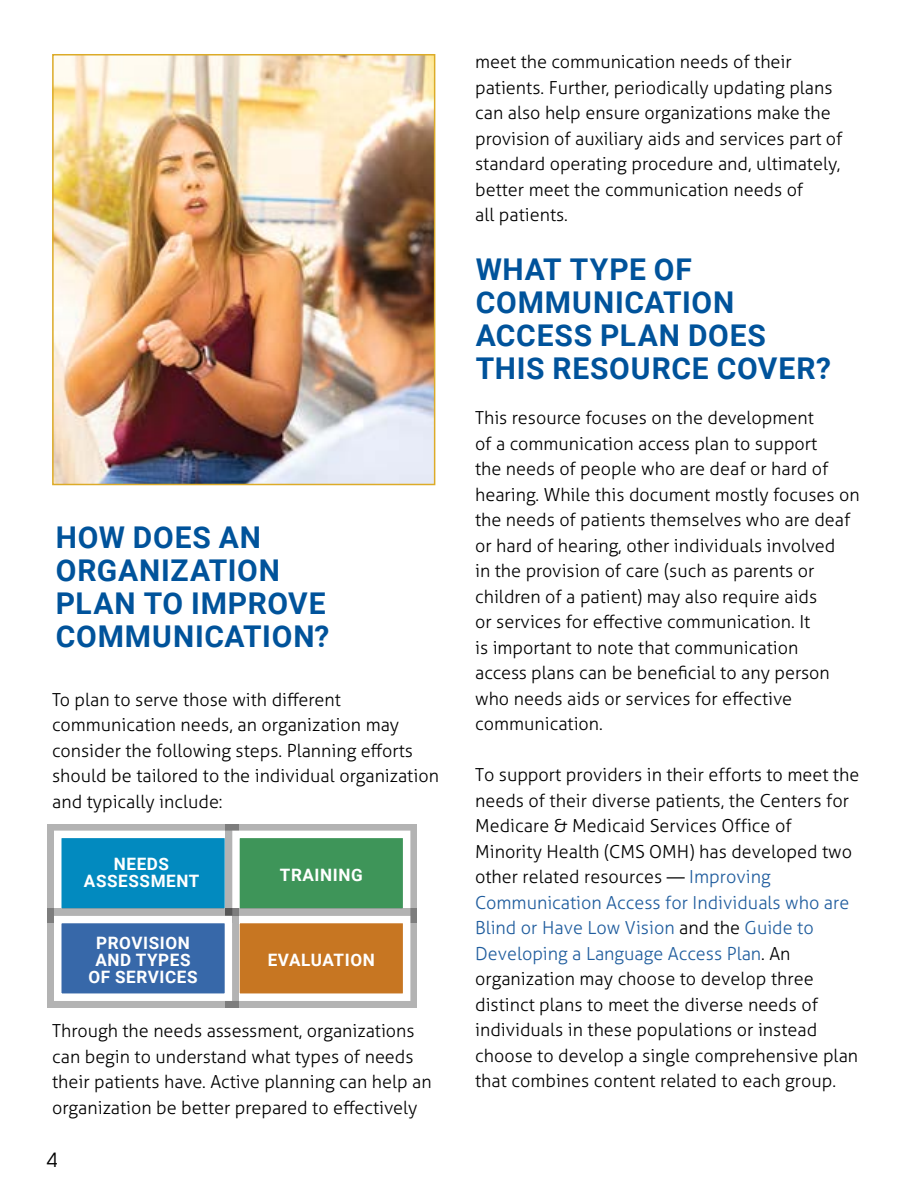
<style>
.page{position:relative;width:918px;height:1188px;background:#fff}
.page>*{position:absolute;margin:0;border:0;box-sizing:border-box;transform-origin:0 0}
.t1{font:700 30px/33px "Roboto";letter-spacing:.025em;color:#00539b}
.t2{font:19.5px "Te X Gyre Adventor";color:#000}
.t3{font:300 18px/25.5px "Aller";color:#000}
.t4{font:300 18px "Aller";color:#205d9e}
.t5{font:300 18px/25.5px "Aller";color:#fff}
.t6{font:700 17.1px/17.1px "Roboto";letter-spacing:.035em;color:#fff;text-align:center}
.s1{color:#205d9e}
.s2{color:#215e9e}
</style>
<div class="page">
<div style="left:47px;top:824px;width:192px;height:99px;background:#000;opacity:.3"></div>
<div style="left:54px;top:831px;width:178px;height:85px;background:#028abf;border:8px solid #fff"></div>
<div style="left:225px;top:824px;width:192px;height:99px;background:#000;opacity:.3"></div>
<div style="left:232px;top:831px;width:178px;height:85px;background:#3e9559;border:8px solid #fff"></div>
<div style="left:225px;top:909px;width:192px;height:99px;background:#b3b3b3"></div>
<div style="left:232px;top:916px;width:178px;height:85px;background:#c77622;border:8px solid #fff"></div>
<div style="left:47px;top:909px;width:192px;height:99px;background:#000;opacity:.3"></div>
<div style="left:54px;top:916px;width:178px;height:85px;background:#3768a9;border:8px solid #fff"></div>
<img style="left:55px;top:57px;width:377px;height:425px">
<div style="left:52px;top:54px;width:383px;height:431px;border:2px solid #dcab28"></div>
<h3 class="t1" style="left:56px;top:519px;width:275px">HOW DOES AN<br>ORGANIZATION<br>PLAN TO IMPROVE<br>COMMUNICATION?</h3>
<p class="t3" style="left:52px;top:686px;width:388px">To plan to serve those with different communication needs, an organization may consider the following steps. Planning efforts should be tailored to the individual organization and typically include:</p>
<p class="t6" style="left:84px;top:855px;width:117px">NEEDS<br>ASSESSMENT</p>
<p class="t6" style="left:280px;top:866px;width:84px">TRAINING</p>
<p class="t6" style="left:89px;top:934px;width:111px">PROVISION<br>AND TYPES<br>OF SERVICES</p>
<p class="t5" style="left:106px;top:941px;width:86px">Training<br>Evaluation</p>
<p class="t6" style="left:268px;top:951px;width:109px">EVALUATION</p>
<p class="t3" style="left:52px;top:1018px;width:381px">Through the needs assessment, organizations can begin to understand what types of needs their patients have. Active planning can help an organization be better prepared to effectively</p>
<p class="t2" style="left:47px;top:1144px;width:12px">4</p>
<p class="t3" style="left:475px;top:49px;width:369px">meet the communication needs of their patients. Further, periodically updating plans can also help ensure organizations make the provision of auxiliary aids and services part of standard operating procedure and, ultimately, better meet the communication needs of<br>all patients.</p>
<h2 class="t1" style="left:476px;top:251px;width:357px">WHAT TYPE OF<br>COMMUNICATION<br>ACCESS PLAN DOES<br>THIS RESOURCE COVER?</h2>
<p class="t3" style="left:475px;top:405px;width:386px">This resource focuses on the development<br>of a communication access plan to support<br>the needs of people who are deaf or hard of hearing. While this document mostly focuses on the needs of patients themselves who are deaf or hard of hearing, other individuals involved<br>in the provision of care (such as parents or children of a patient) may also require aids<br>or services for effective communication. It<br>is important to note that communication<br>access plans can be beneficial to any person who needs aids or services for effective communication.</p>
<p class="t3" style="left:475px;top:762px;width:386px">To support providers in their efforts to meet the needs of their diverse patients, the Centers for Medicare &amp; Medicaid Services Office of Minority Health (CMS OMH) has developed two other related resources — <span class="s1">Improving</span></p>
<p class="t3" style="left:475px;top:915px;width:385px"><span class="s1">Blind or Have Low Vision</span> and the <span class="s2">Guide to Developing a Language Access Plan</span>. An organization may choose to develop three distinct plans to meet the diverse needs of individuals in these populations or instead choose to develop a single comprehensive plan that combines content related to each group.</p>
<p class="t4" style="left:475px;top:891px;width:376px">Communication Access for Individuals who are</p>
</div>
